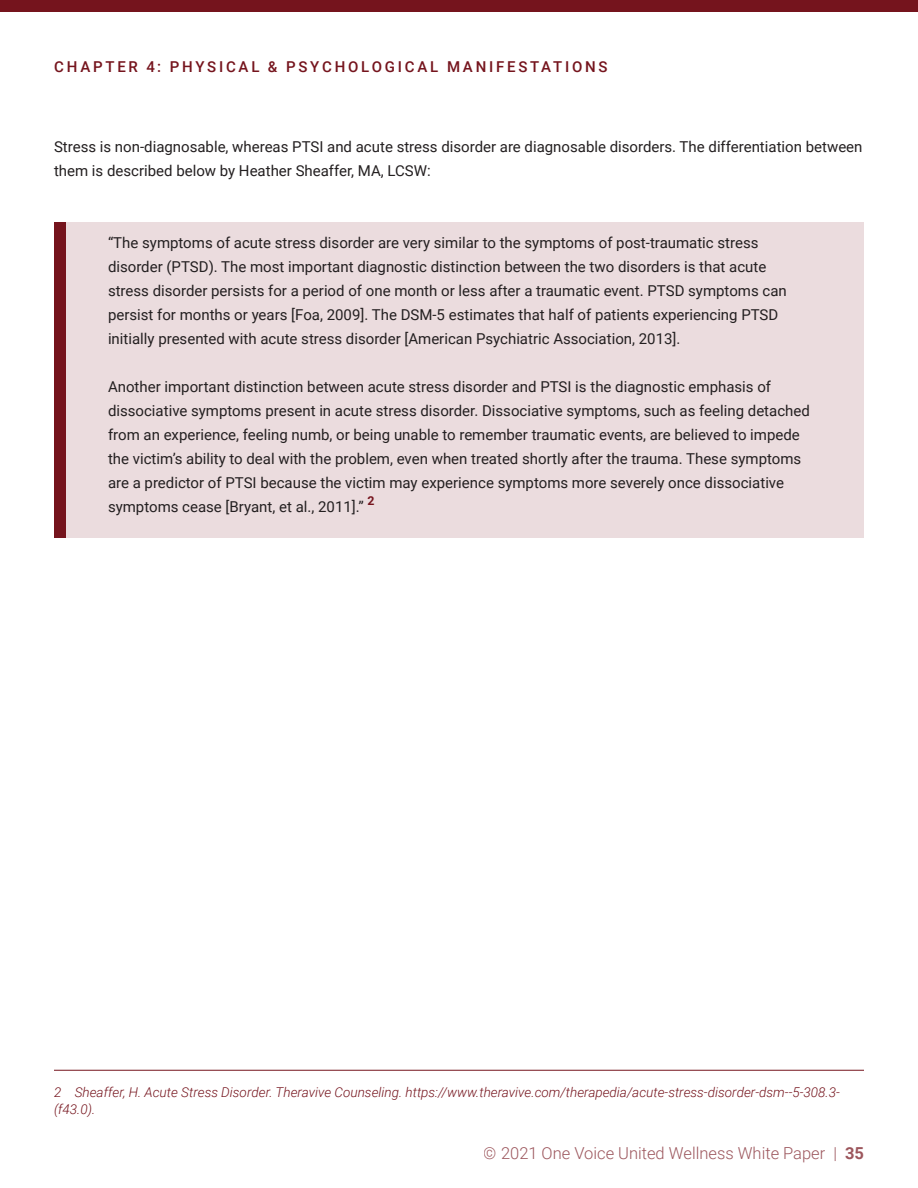
<style>
.page{position:relative;width:918px;height:1188px;background:#fff}
.page>*{position:absolute;margin:0;border:0;box-sizing:border-box;transform-origin:0 0}
.t1{font:300 16.5px "Roboto";color:#91434a}
.Text_Body{font:15px/24px "Roboto";color:#231f20}
.Section_Top_Continue{font:500 15px "Roboto";letter-spacing:.185em;color:#75141d}
.Footer_Italicised{font:italic 300 13.5px/16.5px "Roboto";color:#75141d}
.Text_Body-2{font:700 12.3px "Roboto";color:#75141d}
.s1{font-weight:700}
</style>
<div class="page">
<div style="left:0;top:0;width:918px;height:11px;background:#75141d"></div>
<div style="left:54px;top:222px;width:810px;height:315px;background:#ebdcde"></div>
<div style="left:54px;top:222px;width:11px;height:315px;background:#75141d"></div>
<hr style="left:54px;top:1070px;width:810px;height:1px;background:#75141d">
<p class="Section_Top_Continue" style="left:54px;top:56px;width:555px">CHAPTER 4: PHYSICAL &amp; PSYCHOLOGICAL MANIFESTATIONS</p>
<p class="Text_Body" style="left:54px;top:134px;width:810px">Stress is non-diagnosable, whereas PTSI and acute stress disorder are diagnosable disorders. The differentiation between them is described below by Heather Sheaffer, MA, LCSW:</p>
<p class="Text_Body" style="left:108px;top:230px;width:680px">“The symptoms of acute stress disorder are very similar to the symptoms of post-traumatic stress disorder (PTSD). The most important diagnostic distinction between the two disorders is that acute stress disorder persists for a period of one month or less after a traumatic event. PTSD symptoms can persist for months or years [Foa, 2009]. The DSM-5 estimates that half of patients experiencing PTSD initially presented with acute stress disorder [American Psychiatric Association, 2013].</p>
<p class="Text_Body" style="left:108px;top:374px;width:703px">Another important distinction between acute stress disorder and PTSI is the diagnostic emphasis of dissociative symptoms present in acute stress disorder. Dissociative symptoms, such as feeling detached from an experience, feeling numb, or being unable to remember traumatic events, are believed to impede the victim’s ability to deal with the problem, even when treated shortly after the trauma. These symptoms are a predictor of PTSI because the victim may experience symptoms more severely once dissociative symptoms cease [Bryant, et al., 2011].”</p>
<p class="Text_Body-2" style="left:368px;top:492px;width:9px">2</p>
<p class="Footer_Italicised" style="left:54px;top:1084px;width:787px">2 Sheaffer, H. Acute Stress Disorder. Theravive Counseling. https://www.theravive.com/therapedia/acute-stress-disorder-dsm--5-308.3- (f43.0).</p>
<p class="t1" style="left:484px;top:1141px;width:382px">© 2021 One Voice United Wellness White Paper | <span class="s1">35</span></p>
</div>
